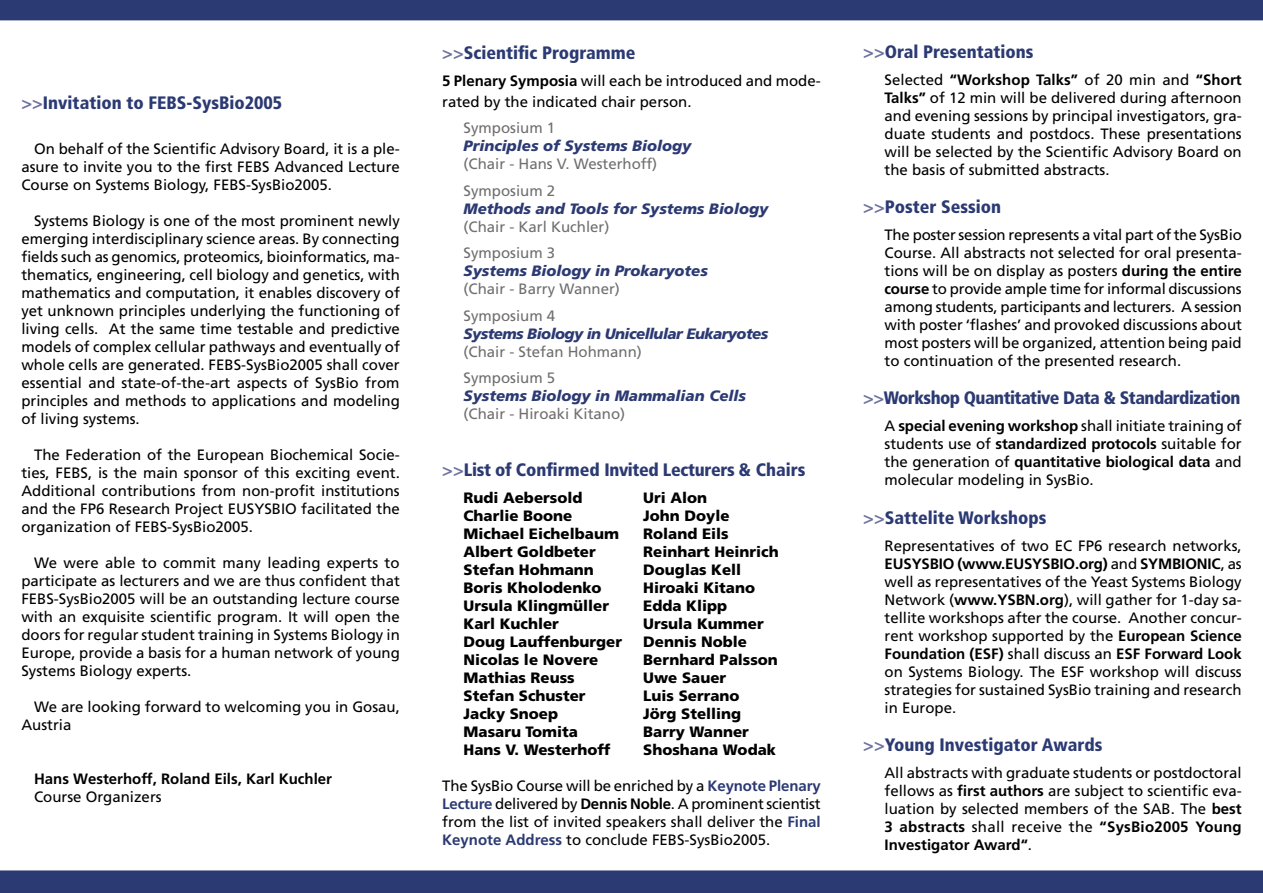
<style>
.page{position:relative;width:1263px;height:893px;background:#fff}
.page>*{position:absolute;margin:0;border:0;box-sizing:border-box;transform-origin:0 0}
.t1{font:900 condensed 18px "Frutiger";color:#2c3a73}
.t2{font:900 condensed 18px "Frutiger";letter-spacing:-.03em;color:#2c3a73}
.t3{font:900 condensed 18px "Frutiger";letter-spacing:-.02em;color:#2c3a73}
.t4{font:15px/18px "Frutiger";color:#000;text-align:justify}
.t5{font:900 15px "Frutiger";color:#000}
.t6{font:15px "Frutiger";color:#6f6f6f}
.t7{font:italic 900 15px "Frutiger";color:#2c3a73}
.t8{font:700 15px "Frutiger";color:#000}
.t9{font:italic 900 15px "Frutiger";letter-spacing:-.035em;color:#2c3a73}
.s1{color:#6e73a0}
.s2{font-weight:700}
.s3{font-weight:700;color:#2c3a73}
</style>
<div class="page">
<div style="left:0;top:870px;width:1263px;height:23px;background:#2c3a73"></div>
<div style="left:0;top:0;width:1263px;height:20px;background:#2c3a73"></div>
<p class="t1" style="left:21px;top:92px;width:262px"><span class="s1">&gt;&gt;</span>Invitation to FEBS-SysBio2005</p>
<p class="t4" style="left:21px;top:140px;width:380px;text-indent:13px">On behalf of the Scientific Advisory Board, it is a ple&shy;asure to invite you to the first FEBS Advanced Lecture Course on Systems Biology, FEBS-SysBio2005.</p>
<p class="t4" style="left:21px;top:212px;width:380px;text-indent:13px">Systems Biology is one of the most prominent newly emerging interdisciplinary science areas. By connecting fields such as genomics, proteomics, bioinformatics, ma&shy;thematics, engineering, cell biology and genetics, with mathematics and computation, it enables discovery of yet unknown principles underlying the functioning of living cells. At the same time testable and predictive models of complex cellular pathways and eventually of whole cells are generated. FEBS-SysBio2005 shall cover essential and state-of-the-art aspects of SysBio from principles and methods to applications and modeling of living systems.</p>
<p class="t4" style="left:21px;top:446px;width:380px;text-indent:13px">The Federation of the European Biochemical Socie&shy;ties, FEBS, is the main sponsor of this exciting event.<br>Additional contributions from non-profit institutions and the FP6 Research Project EUSYSBIO facilitated the organization of FEBS-SysBio2005.</p>
<p class="t4" style="left:21px;top:554px;width:380px;text-indent:13px">We were able to commit many leading experts to participate as lecturers and we are thus confident that FEBS-SysBio2005 will be an outstanding lecture course with an exquisite scientific program. It will open the doors for regular student training in Systems Biology in Europe, provide a basis for a human network of young Systems Biology experts.</p>
<p class="t4" style="left:21px;top:698px;width:380px;text-indent:13px">We are looking forward to welcoming you in Gosau,<br>Austria</p>
<p class="t8" style="left:34px;top:770px;width:299px">Hans Westerhoff, Roland Eils, Karl Kuchler</p>
<p class="t4" style="left:34px;top:788px;width:129px">Course Organizers</p>
<p class="t1" style="left:442px;top:42px;width:195px"><span class="s1">&gt;&gt;</span>Scientific Programme</p>
<p class="t4" style="left:442px;top:70px;width:380px;line-height:21.6px"><span class="s2">5 Plenary Symposia</span> will each be introduced and mode&shy;rated by the indicated chair person.</p>
<p class="t6" style="left:463px;top:119px;width:93px">Symposium 1</p>
<p class="t7" style="left:463px;top:137px;width:229px">Principles of Systems Biology</p>
<p class="t6" style="left:463px;top:155px;width:195px">(Chair - Hans V. Westerhoff)</p>
<p class="t6" style="left:463px;top:182px;width:93px">Symposium 2</p>
<p class="t7" style="left:463px;top:200px;width:306px">Methods and Tools for Systems Biology</p>
<p class="t6" style="left:463px;top:218px;width:147px">(Chair - Karl Kuchler)</p>
<p class="t6" style="left:463px;top:244px;width:93px">Symposium 3</p>
<p class="t7" style="left:463px;top:262px;width:246px">Systems Biology in Prokaryotes</p>
<p class="t6" style="left:463px;top:280px;width:158px">(Chair - Barry Wanner)</p>
<p class="t6" style="left:463px;top:307px;width:93px">Symposium 4</p>
<p class="t9" style="left:463px;top:325px;width:306px">Systems Biology in Unicellular Eukaryotes</p>
<p class="t6" style="left:463px;top:343px;width:180px">(Chair - Stefan Hohmann)</p>
<p class="t6" style="left:463px;top:369px;width:93px">Symposium 5</p>
<p class="t7" style="left:463px;top:387px;width:284px">Systems Biology in Mammalian Cells</p>
<p class="t6" style="left:463px;top:405px;width:163px">(Chair - Hiroaki Kitano)</p>
<p class="t3" style="left:442px;top:459px;width:365px"><span class="s1">&gt;&gt;</span>List of Confirmed Invited Lecturers &amp; Chairs</p>
<p class="t5" style="left:463px;top:489px;width:120px">Rudi Aebersold</p>
<p class="t5" style="left:643px;top:489px;width:65px">Uri Alon</p>
<p class="t5" style="left:463px;top:507px;width:110px">Charlie Boone</p>
<p class="t5" style="left:643px;top:507px;width:88px">John Doyle</p>
<p class="t5" style="left:463px;top:525px;width:157px">Michael Eichelbaum</p>
<p class="t5" style="left:643px;top:525px;width:87px">Roland Eils</p>
<p class="t5" style="left:463px;top:543px;width:134px">Albert Goldbeter</p>
<p class="t5" style="left:643px;top:543px;width:137px">Reinhart Heinrich</p>
<p class="t5" style="left:463px;top:561px;width:132px">Stefan Hohmann</p>
<p class="t5" style="left:643px;top:561px;width:99px">Douglas Kell</p>
<p class="t5" style="left:463px;top:579px;width:140px">Boris Kholodenko</p>
<p class="t5" style="left:643px;top:579px;width:113px">Hiroaki Kitano</p>
<p class="t5" style="left:463px;top:597px;width:147px">Ursula Klingmüller</p>
<p class="t5" style="left:643px;top:597px;width:85px">Edda Klipp</p>
<p class="t5" style="left:463px;top:615px;width:97px">Karl Kuchler</p>
<p class="t5" style="left:643px;top:615px;width:122px">Ursula Kummer</p>
<p class="t5" style="left:463px;top:633px;width:160px">Doug Lauffenburger</p>
<p class="t5" style="left:643px;top:633px;width:105px">Dennis Noble</p>
<p class="t5" style="left:463px;top:651px;width:136px">Nicolas le Novere</p>
<p class="t5" style="left:643px;top:651px;width:136px">Bernhard Palsson</p>
<p class="t5" style="left:463px;top:669px;width:113px">Mathias Reuss</p>
<p class="t5" style="left:643px;top:669px;width:84px">Uwe Sauer</p>
<p class="t5" style="left:463px;top:687px;width:124px">Stefan Schuster</p>
<p class="t5" style="left:643px;top:687px;width:98px">Luis Serrano</p>
<p class="t5" style="left:463px;top:705px;width:96px">Jacky Snoep</p>
<p class="t5" style="left:643px;top:705px;width:99px">Jörg Stelling</p>
<p class="t5" style="left:463px;top:723px;width:116px">Masaru Tomita</p>
<p class="t5" style="left:643px;top:723px;width:107px">Barry Wanner</p>
<p class="t5" style="left:463px;top:741px;width:149px">Hans V. Westerhoff</p>
<p class="t5" style="left:643px;top:741px;width:134px">Shoshana Wodak</p>
<p class="t4" style="left:442px;top:777px;width:380px">The SysBio Course will be enriched by a <span class="s3">Keynote Plenary Lecture</span> delivered by <span class="s2">Dennis Noble</span>. A prominent scientist from the list of invited speakers shall deliver the <span class="s3">Final Keynote Address</span> to conclude FEBS-SysBio2005.</p>
<p class="t1" style="left:863px;top:41px;width:172px"><span class="s1">&gt;&gt;</span>Oral Presentations</p>
<p class="t4" style="left:884px;top:71px;width:359px">Selected <span class="s2">“Workshop Talks”</span> of 20 min and <span class="s2">“Short Talks”</span> of 12 min will be delivered during afternoon and evening sessions by principal investigators, gra&shy;duate students and postdocs. These presentations will be selected by the Scientific Advisory Board on the basis of submitted abstracts.</p>
<p class="t1" style="left:863px;top:196px;width:139px"><span class="s1">&gt;&gt;</span>Poster Session</p>
<p class="t4" style="left:884px;top:226px;width:359px">The poster session represents a vital part of the SysBio Course. All abstracts not selected for oral presenta&shy;tions will be on display as posters <span class="s2">during the entire course</span> to provide ample time for informal discussions among students, participants and lecturers. A session with poster ‘flashes’ and provoked discussions about most posters will be organized, attention being paid to continuation of the presented research.</p>
<p class="t2" style="left:863px;top:387px;width:379px"><span class="s1">&gt;&gt;</span>Workshop Quantitative Data &amp; Standardization</p>
<p class="t4" style="left:884px;top:417px;width:359px">A <span class="s2">special evening workshop</span> shall initiate training of students use of <span class="s2">standardized protocols</span> suitable for the generation of <span class="s2">quantitative biological data</span> and molecular modeling in SysBio.</p>
<p class="t1" style="left:863px;top:506px;width:185px"><span class="s1">&gt;&gt;</span>Sattelite Workshops</p>
<p class="t4" style="left:884px;top:536px;width:359px">Representatives of two EC FP6 research networks, <span class="s2">EUSYSBIO (www.EUSYSBIO.org)</span> and <span class="s2">SYMBIONIC</span>, as well as representatives of the Yeast Systems Biology Network (<span class="s2">www.YSBN.org</span>), will gather for 1-day sa&shy;tellite workshops after the course. Another concur&shy;rent workshop supported by the <span class="s2">European Science Foundation (ESF)</span> shall discuss an <span class="s2">ESF Forward Look </span>on Systems Biology. The ESF workshop will discuss strategies for sustained SysBio training and research in Europe.</p>
<p class="t1" style="left:863px;top:734px;width:241px"><span class="s1">&gt;&gt;</span>Young Investigator Awards</p>
<p class="t4" style="left:884px;top:764px;width:359px">All abstracts with graduate students or postdoctoral fellows as <span class="s2">first authors</span> are subject to scientific eva&shy;luation by selected members of the SAB. The <span class="s2">best 3 abstracts</span> shall receive the <span class="s2">“SysBio2005 Young Investigator Award“</span>.</p>
</div>
